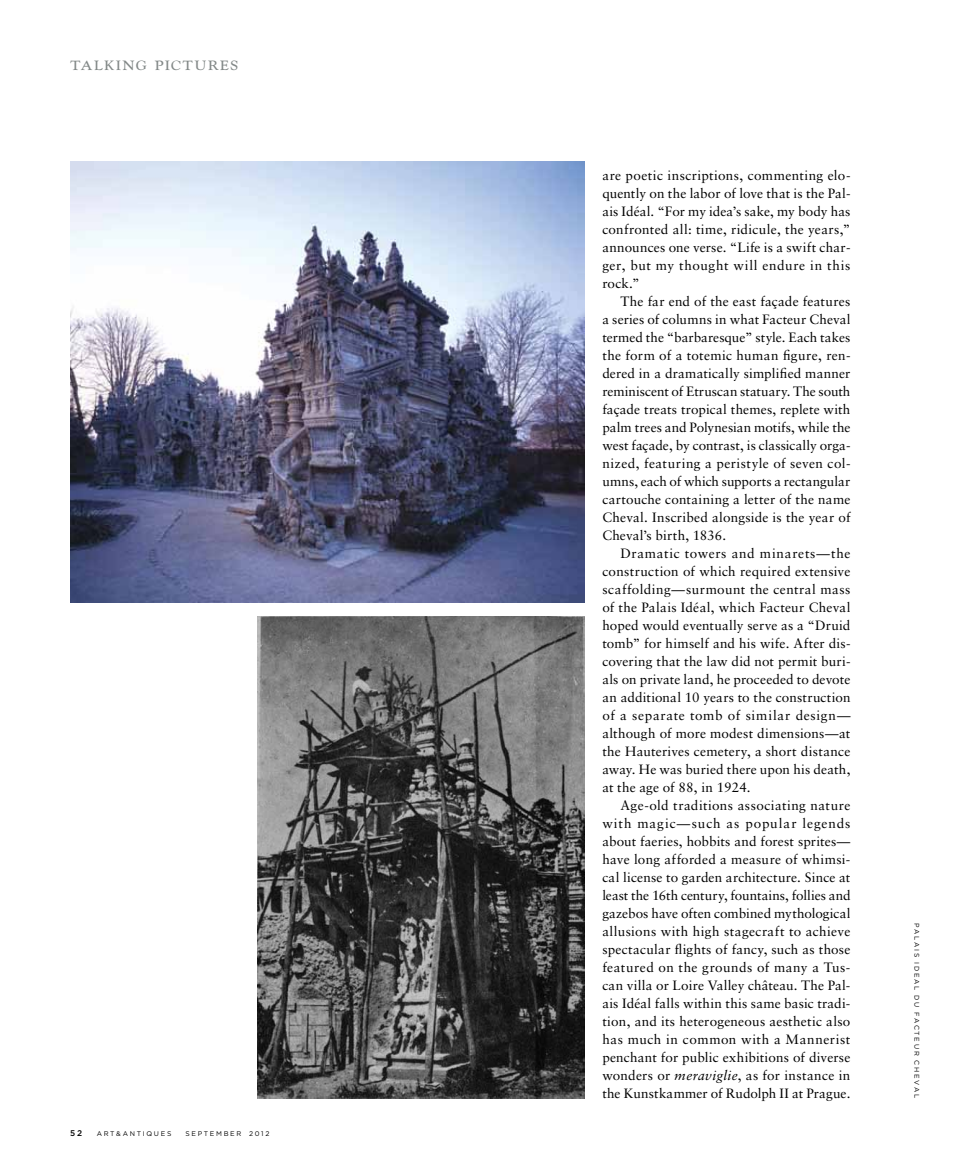
<style>
.page{position:relative;width:972px;height:1168px;background:#fff}
.page>*{position:absolute;margin:0;border:0;box-sizing:border-box;transform-origin:0 0}
.t1{font:21px "Goudy SC";letter-spacing:.045em;color:#828887}
.t2{font:13.5px/18px "Sabon LT Std";letter-spacing:.015em;color:#000;text-align:justify}
.t3{font:500 8.25px "Gotham";color:#000}
.t4{font:6.75px "Gotham";letter-spacing:.25em;color:#000}
.s1{font-style:italic}
</style>
<div class="page">
<img style="left:257px;top:617px;width:327px;height:481px">
<img style="left:70px;top:162px;width:514px;height:440px">
<h1 class="t1" style="left:70px;top:51px;width:170px">talking pictures</h1>
<p class="t3" style="left:70px;top:1128px;width:14px">52</p>
<p class="t4" style="left:97px;top:1130px;width:76px">ART&amp;ANTIQUES</p>
<p class="t4" style="left:185px;top:1130px;width:85px">S EPTEMBER 2012</p>
<p class="t2" style="left:602px;top:166px;width:250px">are poetic inscriptions, commenting elo&shy;quently on the labor of love that is the Pal&shy;ais Idéal. “For my idea’s sake, my body has confronted all: time, ridicule, the years,” announces one verse. “Life is a swift char&shy;ger, but my thought will endure in this rock.”</p>
<p class="t2" style="left:602px;top:292px;width:250px;text-indent:18px">The far end of the east façade features a series of columns in what Facteur Cheval termed the “barbaresque” style. Each takes the form of a totemic human figure, ren&shy;dered in a dramatically simplified manner reminiscent of Etruscan statuary. The south façade treats tropical themes, replete with palm trees and Polynesian motifs, while the west façade, by contrast, is classically orga&shy;nized, featuring a peristyle of seven col&shy;umns, each of which supports a rectangular cartouche containing a letter of the name Cheval. Inscribed alongside is the year of Cheval’s birth, 1836.</p>
<p class="t2" style="left:602px;top:544px;width:250px;text-indent:18px">Dramatic towers and minarets—the construction of which required extensive scaffolding—surmount the central mass of the Palais Idéal, which Facteur Cheval hoped would eventually serve as a “Druid tomb” for himself and his wife. After dis&shy;covering that the law did not permit buri&shy;als on private land, he proceeded to devote an additional 10 years to the construction of a separate tomb of similar design— although of more modest dimensions—at the Hauterives cemetery, a short distance away. He was buried there upon his death, at the age of 88, in 1924.</p>
<p class="t2" style="left:602px;top:796px;width:250px;text-indent:18px">Age-old traditions associating nature with magic—such as popular legends about faeries, hobbits and forest sprites— have long afforded a measure of whimsi&shy;cal license to garden architecture. Since at least the 16th century, fountains, follies and gazebos have often combined mythological allusions with high stagecraft to achieve spectacular flights of fancy, such as those featured on the grounds of many a Tus&shy;can villa or Loire Valley château. The Pal&shy;ais Idéal falls within this same basic tradi&shy;tion, and its heterogeneous aesthetic also has much in common with a Mannerist penchant for public exhibitions of diverse wonders or <span class="s1">meraviglie</span>, as for instance in the Kunstkammer of Rudolph II at Prague.</p>
<p class="t4" style="left:921px;top:923px;width:176px;rotate:90deg">PALAISI DEAL DU FACTEURC HEVAL</p>
</div>
